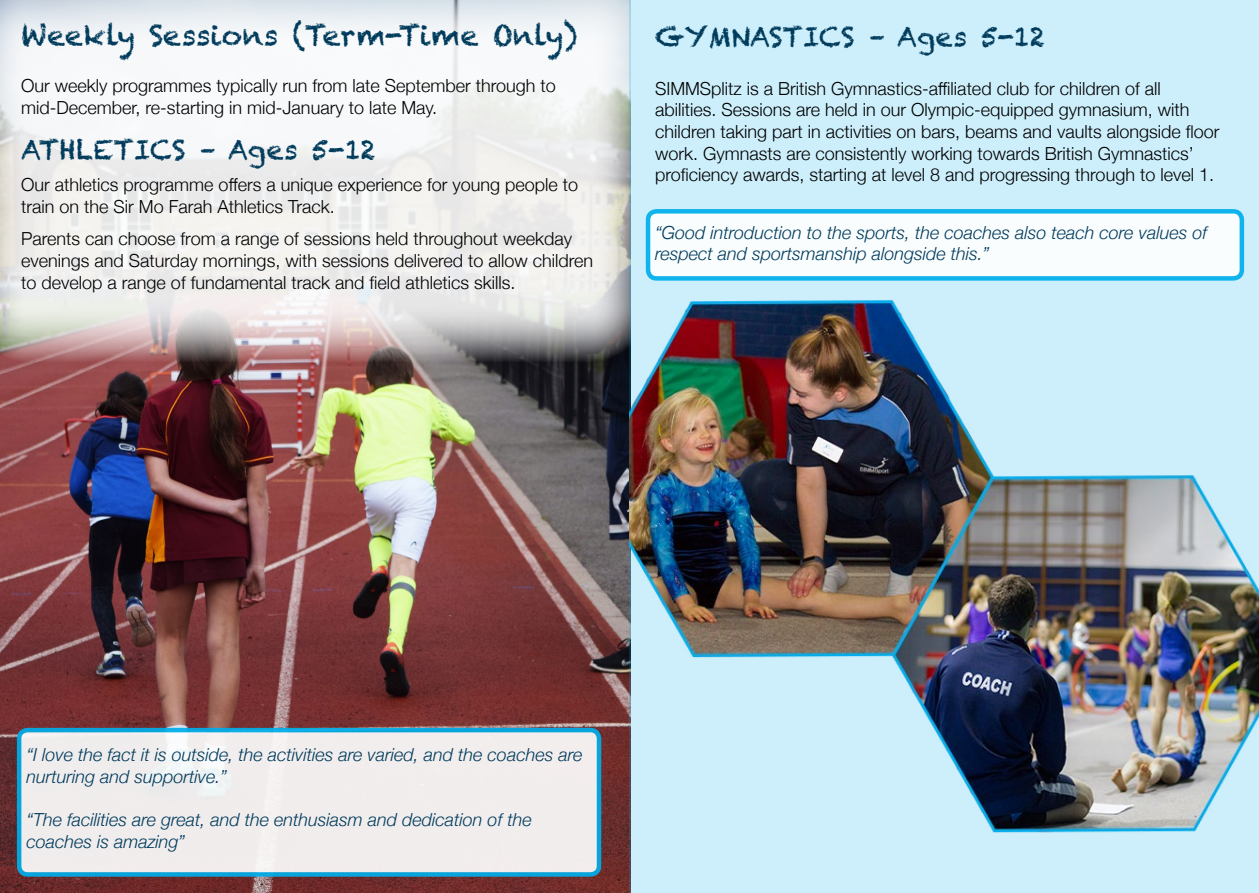
<style>
.page{position:relative;width:1259px;height:893px;background:#fff}
.page>*{position:absolute;margin:0;border:0;box-sizing:border-box;transform-origin:0 0}
.t1{font:28.5px "Chalkduster";color:#003b5c}
.t2{font:27px "Chalkduster";color:#003b5c}
.t3{font:300 18px/21.6px "Helvetica Neue";color:#000}
.t4{font:italic 300 18px/21.6px "Helvetica Neue";color:#003b5c}
</style>
<div class="page">
<img style="left:0;top:361px;width:629px;height:532px">
<div style="left:19px;top:730px;width:580px;height:144px;background:#f2eded;border-radius:9px"></div>
<div style="left:17px;top:728px;width:584px;height:149px;border:4px solid #00afec;border-radius:9px"></div>
<svg style="left:0;top:0;width:629px;height:361px"></svg>
<div style="left:629px;top:0;width:630px;height:893px;background:#cdeffb"></div>
<div style="left:648px;top:211px;width:593px;height:67px;background:#fff;border-radius:9px"></div>
<div style="left:646px;top:209px;width:598px;height:72px;border:4px solid #00afec;border-radius:9px"></div>
<img style="left:629px;top:287px;width:630px;height:548px">
<h1 class="t1" style="left:21px;top:18px;width:558px">Weekly Sessions (Term-Time Only)</h1>
<p class="t3" style="left:21px;top:74px;width:536px">Our weekly programmes typically run from late September through to mid-December, re-starting in mid-January to late May.</p>
<h2 class="t2" style="left:21px;top:134px;width:356px">ATHLETICS – Ages 5-12</h2>
<p class="t3" style="left:21px;top:173px;width:558px">Our athletics programme offers a unique experience for young people to train on the Sir Mo Farah Athletics Track.</p>
<p class="t3" style="left:21px;top:227px;width:573px">Parents can choose from a range of sessions held throughout weekday evenings and Saturday mornings, with sessions delivered to allow children to develop a range of fundamental track and field athletics skills.</p>
<h2 class="t2" style="left:655px;top:21px;width:391px">GYMNASTICS – Ages 5-12</h2>
<p class="t3" style="left:655px;top:76px;width:566px">SIMMSplitz is a British Gymnastics-affiliated club for children of all abilities. Sessions are held in our Olympic-equipped gymnasium, with children taking part in activities on bars, beams and vaults alongside floor work. Gymnasts are consistently working towards British Gymnastics’ proficiency awards, starting at level 8 and progressing through to level 1.</p>
<p class="t4" style="left:655px;top:220px;width:553px">“Good introduction to the sports, the coaches also teach core values of respect and sportsmanship alongside this.”</p>
<p class="t4" style="left:26px;top:743px;width:557px">“I love the fact it is outside, the activities are varied, and the coaches are nurturing and supportive.”</p>
<p class="t4" style="left:26px;top:808px;width:507px">“The facilities are great, and the enthusiasm and dedication of the coaches is amazing”</p>
</div>
